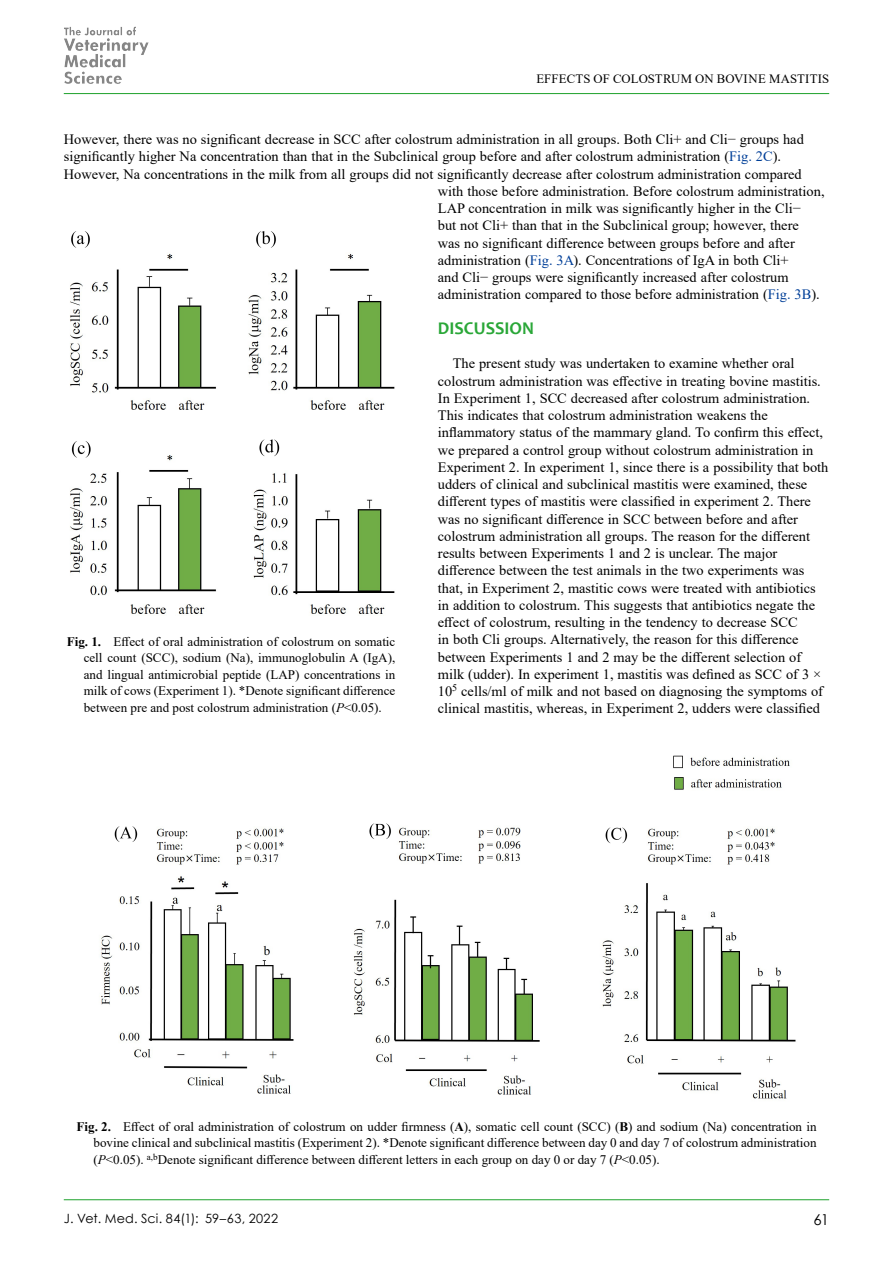
<style>
.page{position:relative;width:893px;height:1263px;background:#fff}
.page>*{position:absolute;margin:0;border:0;box-sizing:border-box;transform-origin:0 0}
.t1{font:700 18px "Candara";color:#2aa738}
.t2{font:15px "Century Gothic";color:#000}
.t3{font:14.25px/17.2px "Times New Roman";color:#000}
.t4{font:13.05px/16.5px "Times New Roman";color:#000;text-align:justify}
.t5{font:12.75px "Times New Roman";letter-spacing:.01em;color:#000}
.t6{font:12.75px "Century Gothic";letter-spacing:.015em;color:#000}
.s1{color:#003f98}
.s2{font-weight:700}
.s3{font-style:italic}
</style>
<div class="page">
<img style="left:64px;top:27px;width:74px;height:24px">
<hr style="left:64px;top:93px;width:765px;height:1px;background:#2aa738">
<hr style="left:64px;top:1199px;width:765px;height:1px;background:#2aa738">
<img style="left:70px;top:232px;width:325px;height:382px">
<img style="left:101px;top:756px;width:695px;height:343px">
<p class="t5" style="left:536px;top:70px;width:294px">EFFECTS OF COLOSTRUM ON BOVINE MASTITIS</p>
<p class="t3" style="left:64px;top:130px;width:742px">However, there was no significant decrease in SCC after colostrum administration in all groups. Both Cli+ and Cli− groups had</p>
<p class="t3" style="left:64px;top:147px;width:719px">significantly higher Na concentration than that in the Subclinical group before and after colostrum administration (<span class="s1">Fig. 2C</span>).</p>
<p class="t3" style="left:64px;top:165px;width:739px">However, Na concentrations in the milk from all groups did not significantly decrease after colostrum administration compared</p>
<p class="t3" style="left:438px;top:182px;width:388px">with those before administration. Before colostrum administration,</p>
<p class="t3" style="left:438px;top:199px;width:365px">LAP concentration in milk was significantly higher in the Cli−</p>
<p class="t3" style="left:438px;top:216px;width:362px">but not Cli+ than that in the Subclinical group; however, there</p>
<p class="t3" style="left:438px;top:234px;width:358px">was no significant difference between groups before and after</p>
<p class="t3" style="left:438px;top:251px;width:352px">administration (<span class="s1">Fig. 3A</span>). Concentrations of IgA in both Cli+</p>
<p class="t3" style="left:438px;top:268px;width:352px">and Cli− groups were significantly increased after colostrum</p>
<p class="t3" style="left:438px;top:285px;width:383px">administration compared to those before administration (<span class="s1">Fig. 3B</span>).</p>
<p class="t1" style="left:438px;top:317px;width:98px">DISCUSSION</p>
<p class="t3" style="left:438px;top:354px;width:392px;text-indent:15px">The present study was undertaken to examine whether oral colostrum administration was effective in treating bovine mastitis.<br>In Experiment 1, SCC decreased after colostrum administration.<br>This indicates that colostrum administration weakens the inflammatory status of the mammary gland. To confirm this effect, we prepared a control group without colostrum administration in Experiment 2. In experiment 1, since there is a possibility that both udders of clinical and subclinical mastitis were examined, these different types of mastitis were classified in experiment 2. There was no significant difference in SCC between before and after colostrum administration all groups. The reason for the different results between Experiments 1 and 2 is unclear. The major difference between the test animals in the two experiments was that, in Experiment 2, mastitic cows were treated with antibiotics in addition to colostrum. This suggests that antibiotics negate the effect of colostrum, resulting in the tendency to decrease SCC<br>in both Cli groups. Alternatively, the reason for this difference between Experiments 1 and 2 may be the different selection of milk (udder). In experiment 1, mastitis was defined as SCC of 3 × 10<sup>5</sup> cells/ml of milk and not based on diagnosing the symptoms of clinical mastitis, whereas, in Experiment 2, udders were classified</p>
<p class="t4" style="left:84px;top:633px;width:313px;text-indent:-17px"><span class="s2">Fig. 1.</span> Effect of oral administration of colostrum on somatic cell count (SCC), sodium (Na), immunoglobulin A (IgA), and lingual antimicrobial peptide (LAP) concentrations in milk of cows (Experiment 1). *Denote significant difference between pre and post colostrum administration (<span class="s3">P</span>&lt;0.05).</p>
<p class="t4" style="left:94px;top:1118px;width:724px;text-indent:-17px"><span class="s2">Fig. 2.</span> Effect of oral administration of colostrum on udder firmness (<span class="s2">A</span>), somatic cell count (SCC) (<span class="s2">B</span>) and sodium (Na) concentration in bovine clinical and subclinical mastitis (Experiment 2). *Denote significant difference between day 0 and day 7 of colostrum administration (<span class="s3">P</span>&lt;0.05). <sup>a,b</sup>Denote significant difference between different letters in each group on day 0 or day 7 (<span class="s3">P</span>&lt;0.05).</p>
<p class="t6" style="left:64px;top:1209px;width:136px">J. Vet. Med. Sci. 84(1):</p>
<p class="t2" style="left:814px;top:1209px;width:17px">61</p>
<p class="t6" style="left:205px;top:1209px;width:75px">59–63, 2022</p>
</div>
